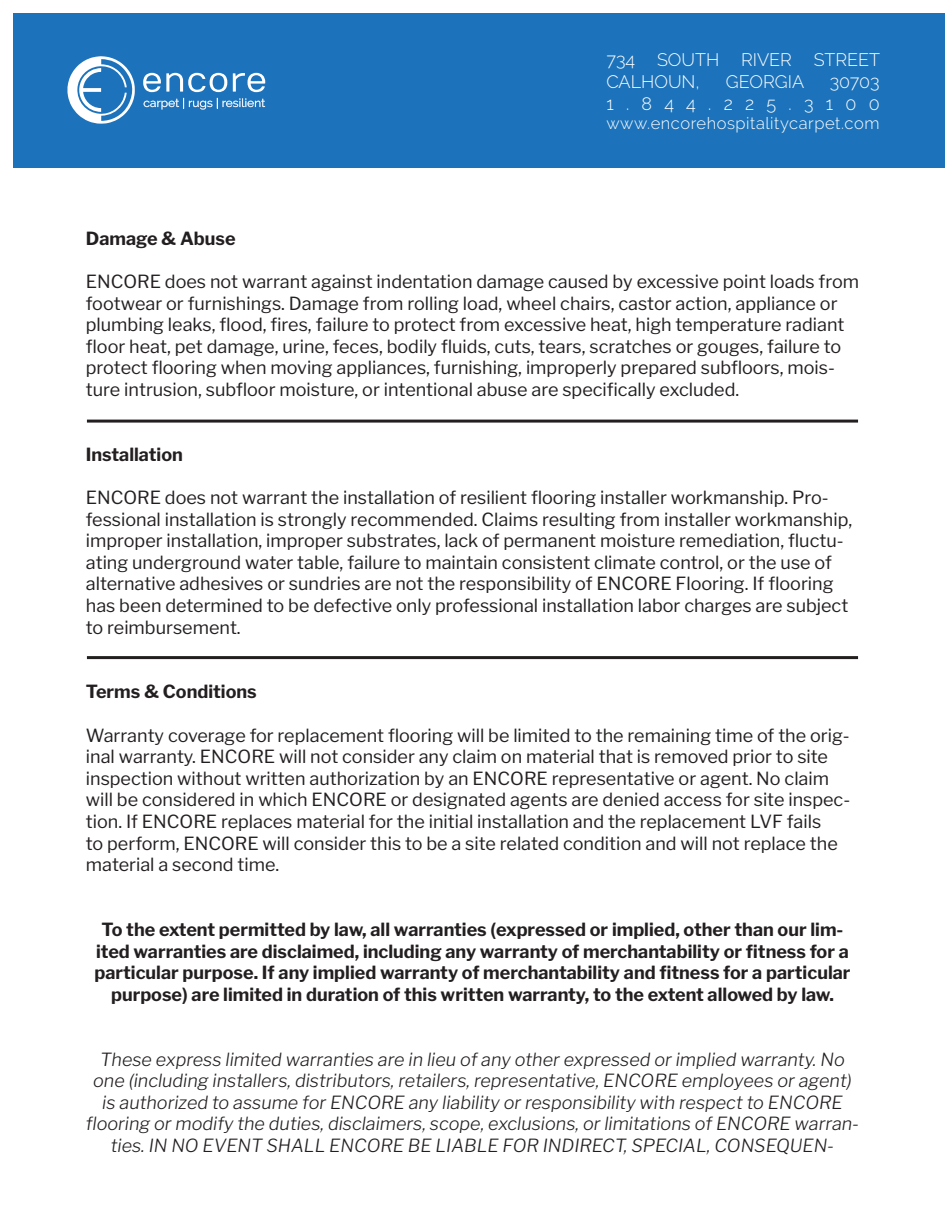
<style>
.page{position:relative;width:945px;height:1215px;background:#fff}
.page>*{position:absolute;margin:0;border:0;box-sizing:border-box;transform-origin:0 0}
.t1{font:18px/21.6px "Libre Franklin";color:#231f20}
.t2{font:italic 300 18px/21.6px "Libre Franklin";color:#231f20;text-align:center}
.t3{font:700 18px/21.6px "Libre Franklin";color:#231f20;text-align:center}
.t4{font:300 18px/21.6px "Raleway";color:#fff}
.t5{font:300 18px/21.6px "Raleway";letter-spacing:.68em;color:#fff;text-align:right}
.t6{font:300 16.5px "Raleway";letter-spacing:.035em;color:#fff}
</style>
<div class="page">
<div style="left:14px;top:14px;width:918px;height:154px;background:#1c73bb"></div>
<svg style="left:143px;top:73px;width:84px;height:19px"></svg>
<svg style="left:233px;top:73px;width:32px;height:19px"></svg>
<svg style="left:144px;top:98px;width:121px;height:12px"></svg>
<svg style="left:68px;top:56px;width:67px;height:68px"></svg>
<hr style="left:87px;top:420px;width:771px;height:3px;background:#231f20">
<hr style="left:87px;top:656px;width:771px;height:3px;background:#231f20">
<div style="left:932px;top:14px;width:13px;height:154px;background:#1c73bb"></div>
<p class="t4" style="left:606px;top:49px;width:275px">734 SOUTH RIVER STREET<br>CALHOUN,</p>
<p class="t4" style="left:726px;top:71px;width:80px">GEORGIA</p>
<p class="t5" style="left:606px;top:71px;width:275px">30703<br>1.844.225.3100</p>
<p class="t6" style="left:606px;top:114px;width:275px">www.encorehospitalitycarpet.com</p>
<p class="t3" style="left:86px;top:226px;width:151px">Damage &amp; Abuse</p>
<p class="t1" style="left:86px;top:271px;width:775px">ENCORE does not warrant against indentation damage caused by excessive point loads from footwear or furnishings. Damage from rolling load, wheel chairs, castor action, appliance or plumbing leaks, flood, fires, failure to protect from excessive heat, high temperature radiant floor heat, pet damage, urine, feces, bodily fluids, cuts, tears, scratches or gouges, failure to protect flooring when moving appliances, furnishing, improperly prepared subfloors, mois&shy;ture intrusion, subfloor moisture, or intentional abuse are specifically excluded.</p>
<p class="t3" style="left:86px;top:442px;width:99px">Installation</p>
<p class="t1" style="left:86px;top:487px;width:768px">ENCORE does not warrant the installation of resilient flooring installer workmanship. Pro&shy;fessional installation is strongly recommended. Claims resulting from installer workmanship, improper installation, improper substrates, lack of permanent moisture remediation, fluctu&shy;ating underground water table, failure to maintain consistent climate control, or the use of alternative adhesives or sundries are not the responsibility of ENCORE Flooring. If flooring has been determined to be defective only professional installation labor charges are subject to reimbursement.</p>
<p class="t3" style="left:86px;top:679px;width:172px">Terms &amp; Conditions</p>
<p class="t1" style="left:86px;top:724px;width:766px">Warranty coverage for replacement flooring will be limited to the remaining time of the orig&shy;inal warranty. ENCORE will not consider any claim on material that is removed prior to site inspection without written authorization by an ENCORE representative or agent. No claim will be considered in which ENCORE or designated agents are denied access for site inspec&shy;tion. If ENCORE replaces material for the initial installation and the replacement LVF fails<br>to perform, ENCORE will consider this to be a site related condition and will not replace the material a second time.</p>
<p class="t3" style="left:94px;top:917px;width:758px">To the extent permitted by law, all warranties (expressed or implied, other than our lim&shy;ited warranties are disclaimed, including any warranty of merchantability or fitness for a particular purpose. If any implied warranty of merchantability and fitness for a particular purpose) are limited in duration of this written warranty, to the extent allowed by law.</p>
<p class="t2" style="left:86px;top:1048px;width:775px">These express limited warranties are in lieu of any other expressed or implied warranty. No one (including installers, distributors, retailers, representative, ENCORE employees or agent) is authorized to assume for ENCORE any liability or responsibility with respect to ENCORE flooring or modify the duties, disclaimers, scope, exclusions, or limitations of ENCORE warran&shy;ties. IN NO EVENT SHALL ENCORE BE LIABLE FOR INDIRECT, SPECIAL, CONSEQUEN-</p>
</div>
